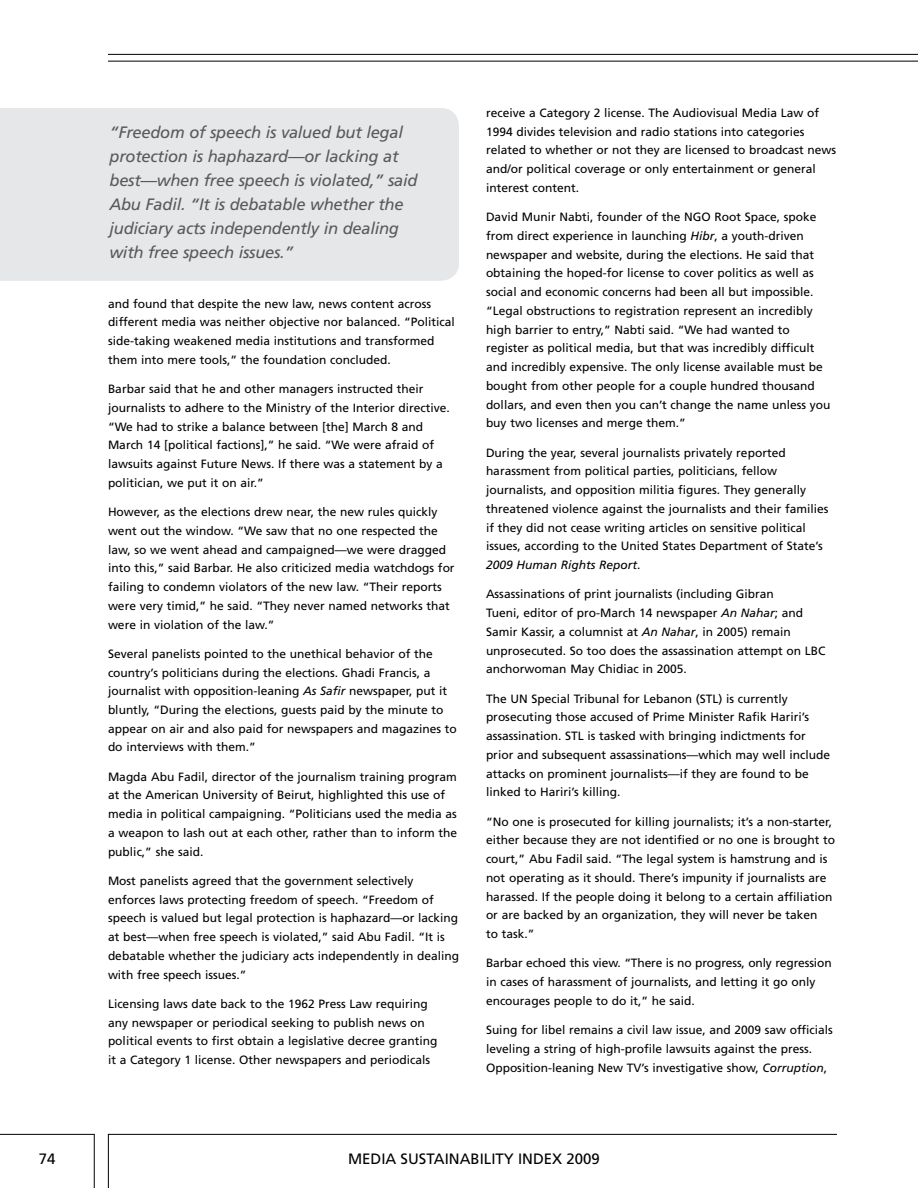
<style>
.page{position:relative;width:918px;height:1188px;background:#fff}
.page>*{position:absolute;margin:0;border:0;box-sizing:border-box;transform-origin:0 0}
.t1{font:italic 16.5px/24px "Frutiger LT Std";letter-spacing:-.015em;color:#58595b}
.t2{font:15px "Frutiger LT Std";color:#000}
.t3{font:12px/18.8px "Frutiger LT Std";color:#000}
.s1{font-style:italic}
</style>
<div class="page">
<hr style="left:108px;top:1134px;width:729px;height:1px;background:#000">
<hr style="left:0;top:1134px;width:94px;height:1px;background:#000">
<hr style="left:94px;top:1134px;width:1px;height:54px;background:#000">
<hr style="left:108px;top:1134px;width:1px;height:54px;background:#000">
<hr style="left:108px;top:61px;width:810px;height:1px;background:#000">
<hr style="left:108px;top:54px;width:810px;height:1px;background:#000">
<div style="left:0;top:108px;width:459px;height:173px;background:#e6e7e8"></div>
<h1 class="t1" style="left:110px;top:121px;width:310px">“Freedom of speech is valued but legal protection is haphazard—or lacking at best—when free speech is violated,” said Abu Fadil. “It is debatable whether the judiciary acts independently in dealing with free speech issues.”</h1>
<p class="t3" style="left:108px;top:294px;width:348px">and found that despite the new law, news content across different media was neither objective nor balanced. “Political side-taking weakened media institutions and transformed them into mere tools,” the foundation concluded.</p>
<p class="t3" style="left:108px;top:380px;width:343px">Barbar said that he and other managers instructed their journalists to adhere to the Ministry of the Interior directive. “We had to strike a balance between [the] March 8 and March 14 [political factions],” he said. “We were afraid of lawsuits against Future News. If there was a statement by a politician, we put it on air.”</p>
<p class="t3" style="left:108px;top:503px;width:348px">However, as the elections drew near, the new rules quickly went out the window. “We saw that no one respected the law, so we went ahead and campaigned—we were dragged into this,” said Barbar. He also criticized media watchdogs for failing to condemn violators of the new law. “Their reports were very timid,” he said. “They never named networks that were in violation of the law.”</p>
<p class="t3" style="left:108px;top:644px;width:350px">Several panelists pointed to the unethical behavior of the country’s politicians during the elections. Ghadi Francis, a journalist with opposition-leaning <span class="s1">As Safir</span> newspaper, put it bluntly, “During the elections, guests paid by the minute to appear on air and also paid for newspapers and magazines to do interviews with them.”</p>
<p class="t3" style="left:108px;top:767px;width:351px">Magda Abu Fadil, director of the journalism training program at the American University of Beirut, highlighted this use of media in political campaigning. “Politicians used the media as a weapon to lash out at each other, rather than to inform the public,” she said.</p>
<p class="t3" style="left:108px;top:872px;width:353px">Most panelists agreed that the government selectively enforces laws protecting freedom of speech. “Freedom of speech is valued but legal protection is haphazard—or lacking at best—when free speech is violated,” said Abu Fadil. “It is debatable whether the judiciary acts independently in dealing with free speech issues.”</p>
<p class="t3" style="left:108px;top:994px;width:331px">Licensing laws date back to the 1962 Press Law requiring any newspaper or periodical seeking to publish news on political events to first obtain a legislative decree granting it a Category 1 license. Other newspapers and periodicals</p>
<p class="t3" style="left:486px;top:104px;width:352px">receive a Category 2 license. The Audiovisual Media Law of 1994 divides television and radio stations into categories related to whether or not they are licensed to broadcast news and/or political coverage or only entertainment or general interest content.</p>
<p class="t3" style="left:486px;top:208px;width:346px">David Munir Nabti, founder of the NGO Root Space, spoke from direct experience in launching <span class="s1">Hibr</span>, a youth-driven newspaper and website, during the elections. He said that obtaining the hoped-for license to cover politics as well as social and economic concerns had been all but impossible. “Legal obstructions to registration represent an incredibly high barrier to entry,” Nabti said. “We had wanted to register as political media, but that was incredibly difficult and incredibly expensive. The only license available must be bought from other people for a couple hundred thousand dollars, and even then you can’t change the name unless you buy two licenses and merge them.”</p>
<p class="t3" style="left:486px;top:443px;width:344px">During the year, several journalists privately reported harassment from political parties, politicians, fellow journalists, and opposition militia figures. They generally threatened violence against the journalists and their families if they did not cease writing articles on sensitive political issues, according to the United States Department of State’s <span class="s1">2009 Human Rights Report</span>.</p>
<p class="t3" style="left:486px;top:585px;width:341px">Assassinations of print journalists (including Gibran<br>Tueni, editor of pro-March 14 newspaper <span class="s1">An Nahar</span>; and Samir Kassir, a columnist at <span class="s1">An Nahar</span>, in 2005) remain unprosecuted. So too does the assassination attempt on LBC anchorwoman May Chidiac in 2005.</p>
<p class="t3" style="left:486px;top:689px;width:346px">The UN Special Tribunal for Lebanon (STL) is currently prosecuting those accused of Prime Minister Rafik Hariri’s assassination. STL is tasked with bringing indictments for prior and subsequent assassinations—which may well include attacks on prominent journalists—if they are found to be linked to Hariri’s killing.</p>
<p class="t3" style="left:486px;top:812px;width:351px">“No one is prosecuted for killing journalists; it’s a non-starter, either because they are not identified or no one is brought to court,” Abu Fadil said. “The legal system is hamstrung and is not operating as it should. There’s impunity if journalists are harassed. If the people doing it belong to a certain affiliation or are backed by an organization, they will never be taken<br>to task.”</p>
<p class="t3" style="left:486px;top:954px;width:347px">Barbar echoed this view. “There is no progress, only regression in cases of harassment of journalists, and letting it go only encourages people to do it,” he said.</p>
<p class="t3" style="left:486px;top:1021px;width:348px">Suing for libel remains a civil law issue, and 2009 saw officials leveling a string of high-profile lawsuits against the press.<br>Opposition-leaning New TV’s investigative show, <span class="s1">Corruption</span>,</p>
<p class="t2" style="left:39px;top:1150px;width:18px">74</p>
<p class="t2" style="left:348px;top:1150px;width:253px">MEDIA SUSTAINABILITY INDEX 2009</p>
</div>
